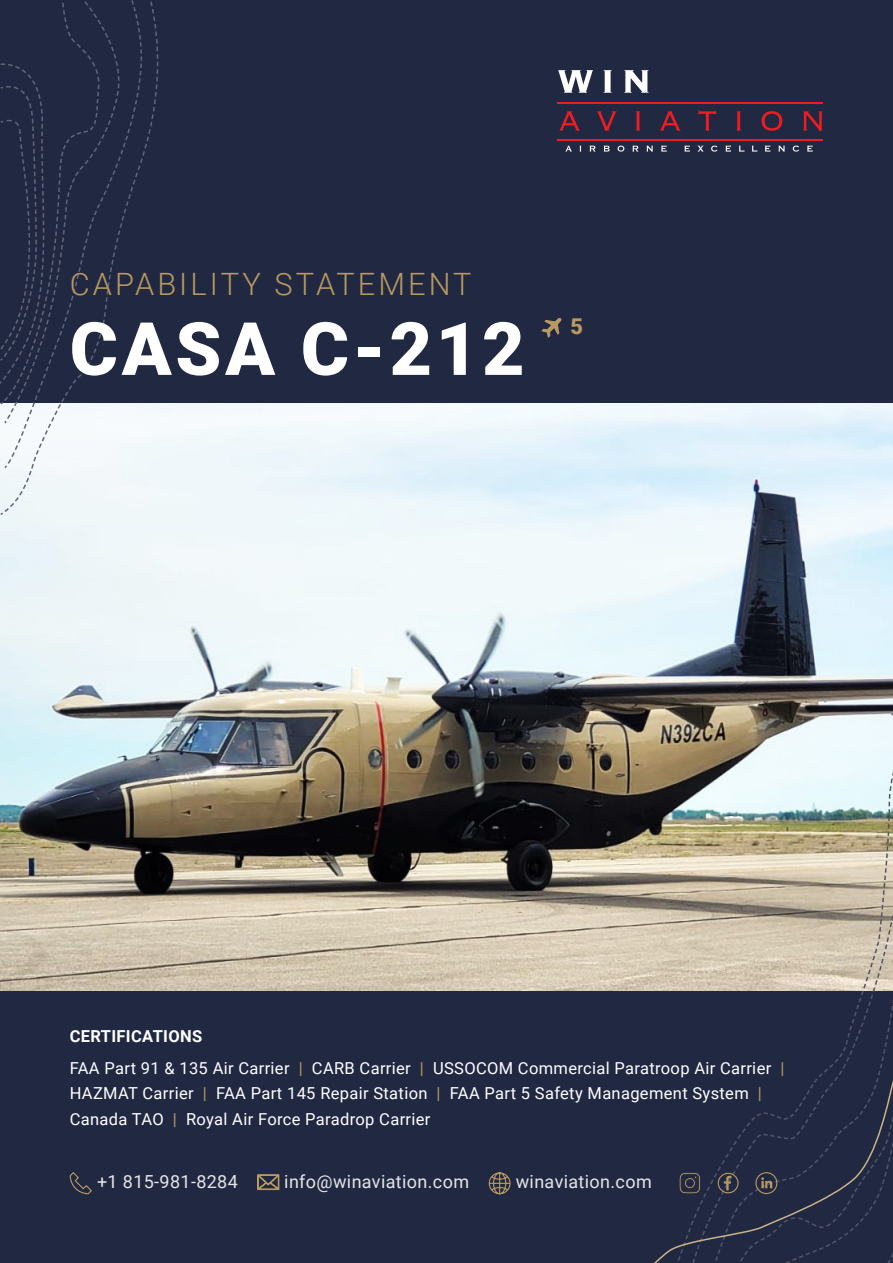
<style>
.page{position:relative;width:893px;height:1263px;background:#212942}
.page>*{position:absolute;margin:0;border:0;box-sizing:border-box;transform-origin:0 0}
.t1{font:900 73.5px "Roboto";letter-spacing:.05em;color:#fff}
.t2{font:300 30.75px "Roboto";letter-spacing:.1em;color:#b89960}
.t3{font:900 21.75px "Roboto";color:#b89960}
.t4{font:18px "Roboto";letter-spacing:.02em;color:#e4e5e7}
.t5{font:16.5px/25.5px "Roboto";letter-spacing:.02em;color:#fff}
.t6{font:700 16.5px "Roboto";letter-spacing:.02em;color:#fff}
.s1{color:#b89960}
</style>
<div class="page">
<img style="left:0;top:404px;width:893px;height:587px">
<svg style="left:0;top:0;width:169px;height:514px"></svg>
<svg style="left:660px;top:714px;width:233px;height:94px;background:#c3c6c0"></svg>
<svg style="left:558px;top:70px;width:35px;height:23px"></svg>
<svg style="left:604px;top:70px;width:8px;height:23px"></svg>
<svg style="left:624px;top:70px;width:24px;height:23px"></svg>
<svg style="left:559px;top:111px;width:21px;height:20px"></svg>
<svg style="left:597px;top:111px;width:20px;height:20px"></svg>
<svg style="left:636px;top:111px;width:4px;height:20px"></svg>
<svg style="left:660px;top:111px;width:21px;height:20px"></svg>
<svg style="left:698px;top:110px;width:18px;height:21px"></svg>
<svg style="left:736px;top:111px;width:5px;height:20px"></svg>
<svg style="left:762px;top:111px;width:20px;height:20px"></svg>
<svg style="left:803px;top:111px;width:20px;height:20px"></svg>
<hr style="left:557px;top:139px;width:265px;height:1px;background:#ee1d23">
<hr style="left:557px;top:102px;width:265px;height:1px;background:#ee1d23">
<svg style="left:565px;top:146px;width:7px;height:6px"></svg>
<svg style="left:590px;top:146px;width:6px;height:6px"></svg>
<svg style="left:604px;top:146px;width:6px;height:6px"></svg>
<svg style="left:618px;top:146px;width:6px;height:6px"></svg>
<svg style="left:632px;top:146px;width:6px;height:6px"></svg>
<svg style="left:647px;top:146px;width:6px;height:6px"></svg>
<svg style="left:661px;top:145px;width:6px;height:7px"></svg>
<svg style="left:684px;top:145px;width:6px;height:7px"></svg>
<svg style="left:697px;top:146px;width:7px;height:6px"></svg>
<svg style="left:711px;top:146px;width:6px;height:6px"></svg>
<svg style="left:726px;top:145px;width:5px;height:7px"></svg>
<svg style="left:739px;top:146px;width:5px;height:6px"></svg>
<svg style="left:752px;top:146px;width:5px;height:6px"></svg>
<svg style="left:765px;top:145px;width:5px;height:7px"></svg>
<svg style="left:778px;top:146px;width:7px;height:6px"></svg>
<svg style="left:793px;top:146px;width:6px;height:6px"></svg>
<svg style="left:807px;top:145px;width:6px;height:7px"></svg>
<svg style="left:541px;top:318px;width:20px;height:20px"></svg>
<svg style="left:69px;top:1172px;width:23px;height:23px"></svg>
<svg style="left:257px;top:1174px;width:22px;height:16px"></svg>
<svg style="left:488px;top:1172px;width:23px;height:23px"></svg>
<svg style="left:660px;top:808px;width:233px;height:455px"></svg>
<p class="t2" style="left:70px;top:262px;width:403px">CAPABILITY STATEMENT</p>
<p class="t1" style="left:70px;top:297px;width:456px">CASA C-212</p>
<p class="t3" style="left:570px;top:311px;width:14px">5</p>
<p class="t6" style="left:70px;top:1025px;width:134px">CERTIFICATIONS</p>
<p class="t5" style="left:70px;top:1054px;width:716px">FAA Part 91 &amp; 135 Air Carrier <span class="s1">|</span> CARB Carrier <span class="s1">|</span> USSOCOM Commercial Paratroop Air Carrier <span class="s1">|<br></span>HAZMAT Carrier <span class="s1">|</span> FAA Part 145 Repair Station <span class="s1">|</span> FAA Part 5 Safety Management System <span class="s1">|<br></span>Canada TAO <span class="s1">|</span> Royal Air Force Paradrop Carrier</p>
<p class="t4" style="left:97px;top:1169px;width:142px">+1 815-981-8284</p>
<p class="t4" style="left:284px;top:1169px;width:186px">info@winaviation.com</p>
<p class="t4" style="left:516px;top:1169px;width:138px">winaviation.com</p>
</div>
